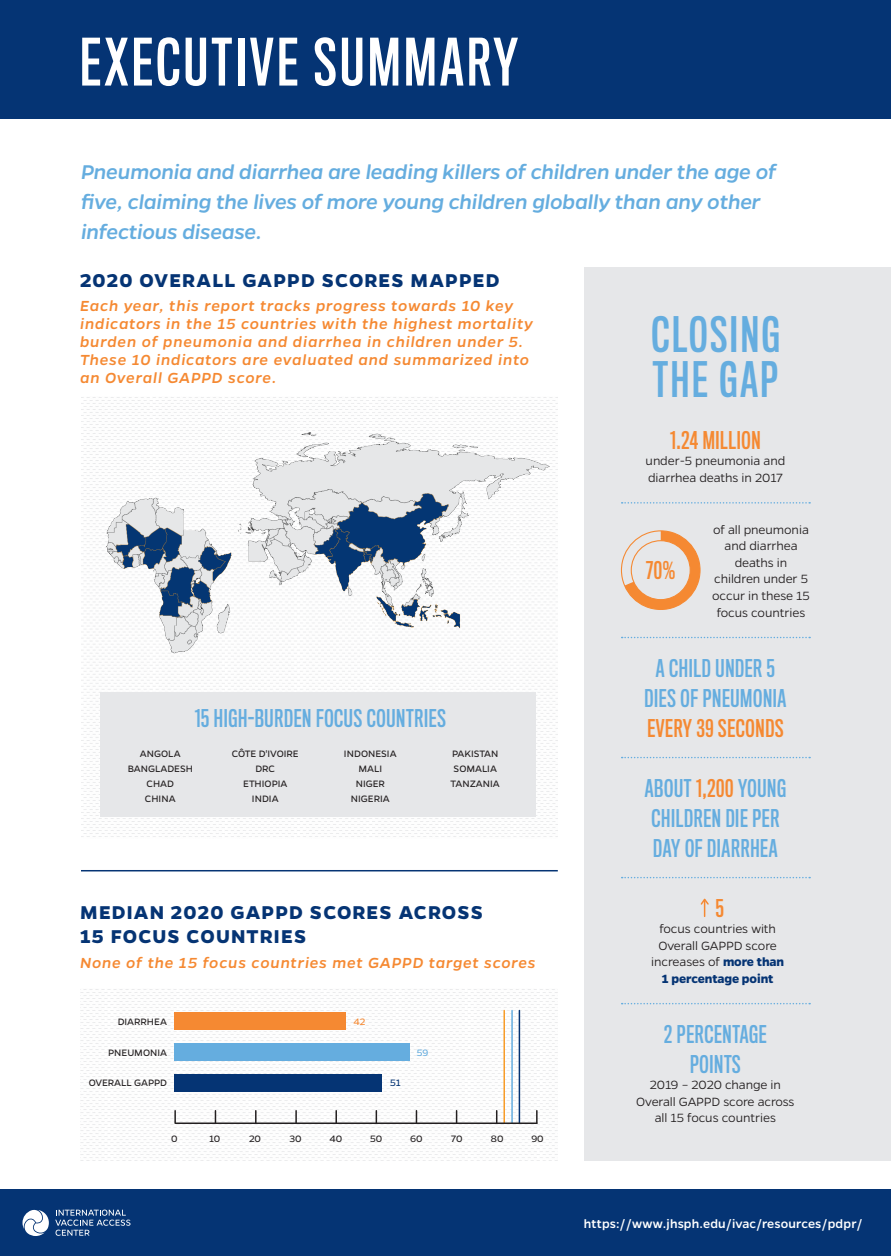
<style>
.page{position:relative;width:891px;height:1256px;background:#fff}
.page>*{position:absolute;margin:0;border:0;box-sizing:border-box;transform-origin:0 0}
.Section_Headers__H1{font:60px "Titling Gothic FB Comp Standard";letter-spacing:.06em;color:#fff}
.Large_Number__Blue{font:45px "Titling Gothic FB Comp Standard";letter-spacing:.06em;color:#65addf}
.Intro___Pullquotes{font:italic 500 22.5px/30px "Gentona";letter-spacing:-.01em;color:#65addf}
.Callout{font:22.5px/30px "Titling Gothic FB Comp Standard";letter-spacing:.03em;color:#65addf;text-align:center}
.Callout-2{font:22.5px "Titling Gothic FB Comp Standard";letter-spacing:.03em;color:#f58932}
.t1{font:700 21px/24px "Gentona";letter-spacing:.06em;color:#053474}
.Table___Graph_Subtit{font:italic 500 16.5px/18px "Gentona";letter-spacing:.05em;color:#f58932}
.Table_Body__Left_Ali{font:300 13.5px/16.5px "Gentona";letter-spacing:-.01em;color:#231f20;text-align:center}
.Footer___Report_Name{font:500 13.5px "Gentona";letter-spacing:.01em;color:#fff}
.Table___Bar_Graph_Nu{font:10.5px/15px "Gentona";color:#231f20;text-align:center}
.Table___Bar_Graph_Nu-2{font:10.5px "Gentona";color:#65addf}
.Table___Bar_Graph_Nu-3{font:10.5px "Gentona";color:#f58932}
.Table___Bar_Graph_Nu-4{font:10.5px "Gentona";color:#053474}
.s1{color:#f58932}
.s2{font-weight:700;color:#053474}
</style>
<div class="page">
<div style="left:0;top:1189px;width:891px;height:67px;background:#053474"></div>
<div style="left:0;top:0;width:891px;height:119px;background:#053474"></div>
<img style="left:81px;top:397px;width:477px;height:440px">
<img style="left:81px;top:410px;width:477px;height:274px">
<div style="left:585px;top:267px;width:306px;height:893px;background:#e6e7e9"></div>
<img style="left:80px;top:989px;width:478px;height:169px">
<hr style="left:503px;top:1010px;width:2px;height:113px;background:#f89c28">
<hr style="left:519px;top:1010px;width:1px;height:113px;background:#053474">
<hr style="left:511px;top:1010px;width:2px;height:113px;background:#65addf">
<svg style="left:295px;top:1110px;width:2px;height:12px"></svg>
<svg style="left:215px;top:1110px;width:1px;height:12px"></svg>
<svg style="left:174px;top:1110px;width:2px;height:13px"></svg>
<svg style="left:255px;top:1110px;width:2px;height:12px"></svg>
<svg style="left:335px;top:1110px;width:2px;height:12px"></svg>
<svg style="left:376px;top:1110px;width:1px;height:12px"></svg>
<svg style="left:416px;top:1110px;width:1px;height:12px"></svg>
<svg style="left:456px;top:1110px;width:1px;height:12px"></svg>
<svg style="left:496px;top:1110px;width:1px;height:12px"></svg>
<svg style="left:536px;top:1110px;width:2px;height:13px"></svg>
<hr style="left:176px;top:1122px;width:361px;height:2px;background:#231f20">
<div style="left:174px;top:1043px;width:236px;height:17px;background:#65addf"></div>
<div style="left:174px;top:1012px;width:172px;height:17px;background:#f58932"></div>
<div style="left:174px;top:1073px;width:208px;height:18px;background:#053474"></div>
<svg style="left:622px;top:502px;width:188px;height:1px"></svg>
<svg style="left:622px;top:637px;width:188px;height:1px"></svg>
<svg style="left:622px;top:757px;width:188px;height:1px"></svg>
<svg style="left:622px;top:877px;width:188px;height:1px"></svg>
<svg style="left:622px;top:1003px;width:188px;height:1px"></svg>
<svg style="left:625px;top:531px;width:74px;height:78px"></svg>
<div style="left:631px;top:540px;width:59px;height:59px;background:#e6e7e9;border-radius:50%"></div>
<div style="left:631px;top:540px;width:60px;height:60px;border:1px solid #f58932;border-radius:50%"></div>
<div style="left:621px;top:530px;width:80px;height:80px;border:1px solid #f58932;border-radius:50%"></div>
<svg style="left:700px;top:898px;width:9px;height:18px"></svg>
<hr style="left:81px;top:870px;width:477px;height:1px;background:#053474">
<div style="left:100px;top:693px;width:436px;height:124px;background:#e6e7e9"></div>
<svg style="left:23px;top:1209px;width:26px;height:27px"></svg>
<svg style="left:55px;top:1209px;width:76px;height:26px"></svg>
<p class="Section_Headers__H1" style="left:80px;top:28px;width:439px">EXECUTIVE SUMMARY</p>
<p class="Intro___Pullquotes" style="left:81px;top:157px;width:697px">Pneumonia and diarrhea are leading killers of children under the age of five, claiming the lives of more young children globally than any other infectious disease.</p>
<h1 class="t1" style="left:80px;top:267px;width:421px">2020 OVERALL GAPPD SCORES MAPPED</h1>
<p class="Table___Graph_Subtit" style="left:80px;top:297px;width:454px">Each year, this report tracks progress towards 10 key indicators in the 15 countries with the highest mortality burden of pneumonia and diarrhea in children under 5.<br>These 10 indicators are evaluated and summarized into an Overall GAPPD score.</p>
<p class="Large_Number__Blue" style="left:651px;top:309px;width:130px">CLOSING</p>
<p class="Large_Number__Blue" style="left:653px;top:354px;width:127px">THE GAP</p>
<p class="Callout-2" style="left:670px;top:427px;width:92px">1.24 MILLION</p>
<p class="Table_Body__Left_Ali" style="left:646px;top:452px;width:141px;text-align:left">under-5 pneumonia and diarrhea deaths in 2017</p>
<p class="Callout" style="left:195px;top:704px;width:253px">15 HIGH-BURDEN FOCUS COUNTRIES</p>
<p class="Table___Bar_Graph_Nu" style="left:128px;top:746px;width:67px">ANGOLA<br>BANGLADESH<br>CHAD<br>CHINA</p>
<p class="Table___Bar_Graph_Nu" style="left:232px;top:746px;width:69px">CÔTE D'IVOIRE<br>DRC<br>ETHIOPIA<br>INDIA</p>
<p class="Table___Bar_Graph_Nu" style="left:344px;top:746px;width:54px">INDONESIA<br>MALI<br>NIGER<br>NIGERIA</p>
<p class="Table___Bar_Graph_Nu" style="left:451px;top:746px;width:51px;text-align:left">PAKISTAN<br>SOMALIA<br>TANZANIA</p>
<h1 class="t1" style="left:80px;top:900px;width:405px">MEDIAN 2020 GAPPD SCORES ACROSS<br>15 FOCUS COUNTRIES</h1>
<p class="Table___Graph_Subtit" style="left:80px;top:953px;width:457px">None of the 15 focus countries met GAPPD target scores</p>
<p class="Table___Bar_Graph_Nu" style="left:118px;top:1014px;width:51px">DIARRHEA</p>
<p class="Table___Bar_Graph_Nu-3" style="left:353px;top:1015px;width:13px">42</p>
<p class="Table___Bar_Graph_Nu" style="left:108px;top:1044px;width:60px">PNEUMONIA</p>
<p class="Table___Bar_Graph_Nu-2" style="left:417px;top:1046px;width:13px">59</p>
<p class="Table___Bar_Graph_Nu" style="left:89px;top:1075px;width:80px">OVERALL GAPPD</p>
<p class="Table___Bar_Graph_Nu-4" style="left:390px;top:1077px;width:12px">51</p>
<p class="Table___Bar_Graph_Nu" style="left:171px;top:1130px;width:8px">0</p>
<p class="Table___Bar_Graph_Nu" style="left:209px;top:1130px;width:13px">10</p>
<p class="Table___Bar_Graph_Nu" style="left:249px;top:1130px;width:13px">20</p>
<p class="Table___Bar_Graph_Nu" style="left:289px;top:1130px;width:14px">30</p>
<p class="Table___Bar_Graph_Nu" style="left:329px;top:1130px;width:14px">40</p>
<p class="Table___Bar_Graph_Nu" style="left:370px;top:1130px;width:14px">50</p>
<p class="Table___Bar_Graph_Nu" style="left:410px;top:1130px;width:14px">60</p>
<p class="Table___Bar_Graph_Nu" style="left:451px;top:1130px;width:13px">70</p>
<p class="Table___Bar_Graph_Nu" style="left:491px;top:1130px;width:14px">80</p>
<p class="Table___Bar_Graph_Nu" style="left:531px;top:1130px;width:14px">90</p>
<p class="Callout-2" style="left:646px;top:557px;width:31px">70%</p>
<p class="Table_Body__Left_Ali" style="left:712px;top:521px;width:99px">of all pneumonia and diarrhea deaths in children under 5 occur in these 15 focus countries</p>
<p class="Callout" style="left:645px;top:653px;width:143px">A CHILD UNDER 5<br>DIES OF PNEUMONIA<br><span class="s1">EVERY 39 SECONDS</span></p>
<p class="Callout" style="left:645px;top:773px;width:143px;text-align:left">ABOUT <span class="s1">1,200</span> YOUNG<br>CHILDREN DIE PER<br>DAY OF DIARRHEA</p>
<p class="Callout-2" style="left:716px;top:895px;width:10px">5</p>
<p class="Table_Body__Left_Ali" style="left:651px;top:920px;width:135px">focus countries with<br>Overall GAPPD score increases of <span class="s2">more than<br>1 percentage point</span></p>
<p class="Callout" style="left:664px;top:1019px;width:104px">2 PERCENTAGE</p>
<p class="Callout" style="left:690px;top:1049px;width:52px">POINTS</p>
<p class="Table_Body__Left_Ali" style="left:636px;top:1076px;width:160px">2019 – 2020 change in<br>Overall GAPPD score across all 15 focus countries</p>
<p class="Footer___Report_Name" style="left:584px;top:1215px;width:280px">https://www.jhsph.edu/ivac/resources/pdpr/</p>
</div>
